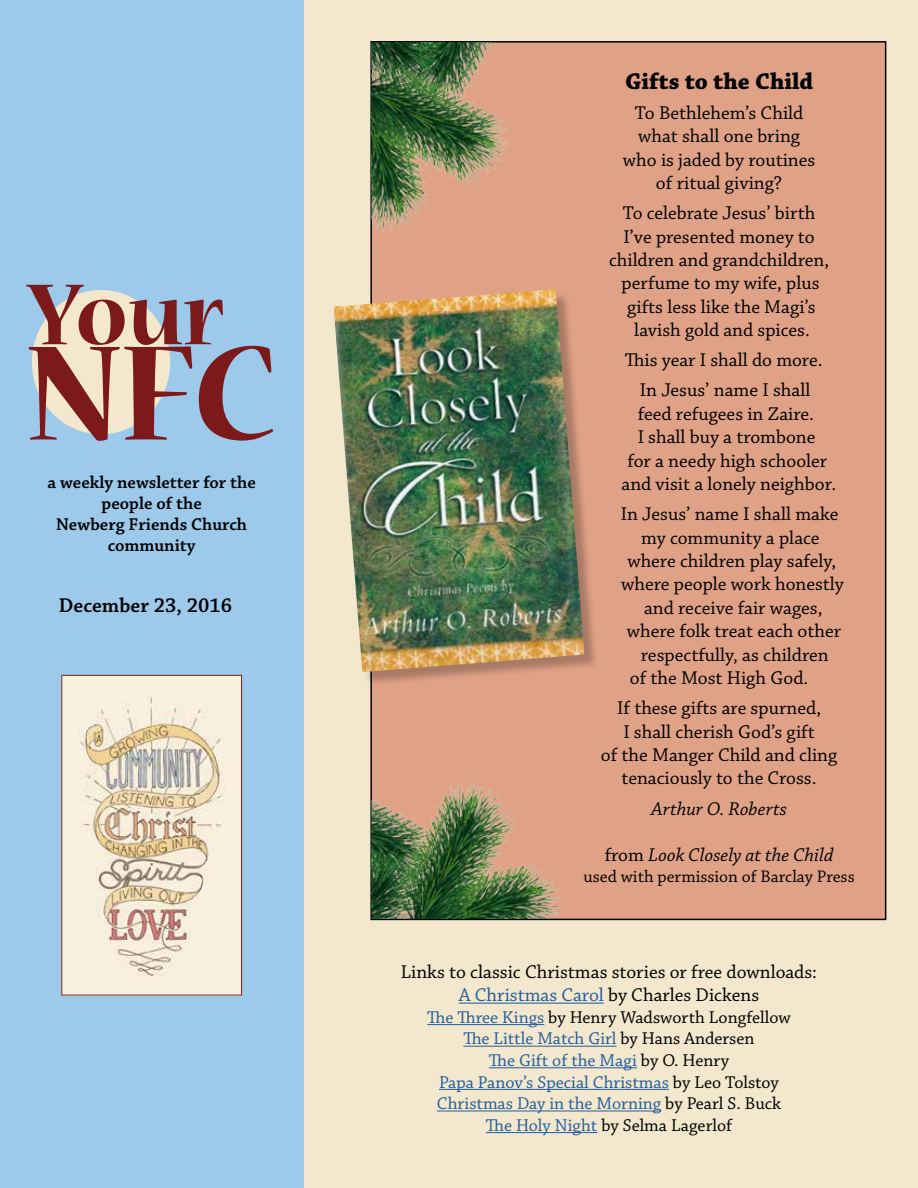
<style>
.page{position:relative;width:918px;height:1188px;background:#fff}
.page>*{position:absolute;margin:0;border:0;box-sizing:border-box;transform-origin:0 0}
.t1{font:700 150px "Nueva Std";color:#7c1a1b}
.t2{font:700 96.3px "Nueva Std";color:#7c1a1b}
.t3{font:700 24px "Chaparral Pro";color:#000}
.t4{font:600 21px "Chaparral Pro";color:#000}
.t5{font:19.5px/23.4px "Chaparral Pro";color:#000;text-align:center}
.t6{font:italic 19.5px "Chaparral Pro";color:#000}
.t7{font:18px/21.6px "Chaparral Pro";color:#215e9e;text-align:center}
.t8{font:600 18px/21px "Chaparral Pro";color:#000;text-align:center}
.t9{font:17.7px "Chaparral Pro";color:#000}
.s1{font-style:normal}
.s2{color:#215e9e}
.s3{color:#000}
</style>
<div class="page">
<div style="left:0;top:0;width:306px;height:1188px;background:#9dc9eb"></div>
<img style="left:63px;top:677px;width:177px;height:316px">
<div style="left:61px;top:675px;width:181px;height:320px;border:1px solid #7c1a1b"></div>
<div style="left:304px;top:0;width:614px;height:1188px;background:#f3e7cd"></div>
<div style="left:32px;top:290px;width:138px;height:144px;background:#f3e7cd;border-radius:50%"></div>
<div style="left:371px;top:42px;width:515px;height:877px;background:#e0a287"></div>
<div style="left:336px;top:291px;width:263px;height:396px;background:#000;opacity:.25"></div>
<img style="left:334px;top:289px;width:250px;height:383px">
<hr style="left:459px;top:1003px;width:145px;height:1px;background:#215e9e">
<hr style="left:427px;top:1024px;width:117px;height:1px;background:#215e9e">
<hr style="left:463px;top:1046px;width:154px;height:1px;background:#215e9e">
<hr style="left:489px;top:1067px;width:148px;height:1px;background:#215e9e">
<hr style="left:439px;top:1089px;width:230px;height:1px;background:#215e9e">
<hr style="left:437px;top:1111px;width:224px;height:1px;background:#215e9e">
<hr style="left:486px;top:1132px;width:111px;height:1px;background:#215e9e">
<img style="left:372px;top:42px;width:163px;height:190px">
<img style="left:372px;top:782px;width:189px;height:137px">
<h2 class="t2" style="left:27px;top:270px;width:198px">Your</h2>
<h1 class="t1" style="left:27px;top:325px;width:251px">NFC</h1>
<p class="t8" style="left:48px;top:472px;width:210px">a weekly newsletter for the people of the<br>Newberg Friends Church community</p>
<p class="t4" style="left:59px;top:594px;width:175px">December 23, 2016</p>
<p class="t3" style="left:625px;top:67px;width:190px">Gifts to the Child</p>
<p class="t5" style="left:623px;top:102px;width:194px">To Bethlehem’s Child what shall one bring who is jaded by routines of ritual giving?</p>
<p class="t5" style="left:609px;top:202px;width:222px">To celebrate Jesus’ birth<br>I’ve presented money to children and grandchildren, perfume to my wife, plus gifts less like the Magi’s lavish gold and spices.</p>
<p class="t5" style="left:625px;top:346px;width:199px;line-height:30.2px">This year I shall do more.<br>In Jesus’ name I shall</p>
<p class="t5" style="left:621px;top:403px;width:216px">feed refugees in Zaire.<br>I shall buy a trombone<br>for a needy high schooler and visit a lonely neighbor.</p>
<p class="t5" style="left:621px;top:503px;width:219px">In Jesus’ name I shall make</p>
<p class="t5" style="left:641px;top:527px;width:180px">my community a place</p>
<p class="t5" style="left:627px;top:550px;width:210px">where children play safely,</p>
<p class="t5" style="left:621px;top:573px;width:224px">where people work honestly</p>
<p class="t5" style="left:644px;top:597px;width:180px">and receive fair wages,</p>
<p class="t5" style="left:627px;top:620px;width:216px">where folk treat each other</p>
<p class="t5" style="left:641px;top:644px;width:189px">respectfully, as children</p>
<p class="t5" style="left:630px;top:667px;width:180px">of the Most High God.</p>
<p class="t5" style="left:601px;top:697px;width:238px">If these gifts are spurned,<br>I shall cherish God’s gift<br>of the Manger Child and cling tenaciously to the Cross.</p>
<p class="t6" style="left:651px;top:798px;width:137px">Arthur O. Roberts</p>
<p class="t6" style="left:605px;top:844px;width:230px"><span class="s1">from</span> Look Closely at the Child</p>
<p class="t9" style="left:583px;top:867px;width:273px">used with permission of Barclay Press</p>
<p class="t5" style="left:401px;top:961px;width:417px">Links to classic Christmas stories or free downloads:<br><span class="s2">A Christmas Carol</span> by Charles Dickens</p>
<p class="t7" style="left:427px;top:1007px;width:365px">The Three Kings <span class="s3">by Henry Wadsworth Longfellow </span>The Little Match Girl <span class="s3">by Hans Andersen<br></span>The Gift of the Magi <span class="s3">by O. Henry<br></span>Papa Panov’s Special Christmas <span class="s3">by Leo Tolstoy </span>Christmas Day in the Morning <span class="s3">by Pearl S. Buck </span>The Holy Night <span class="s3">by Selma Lagerlof</span></p>
</div>
